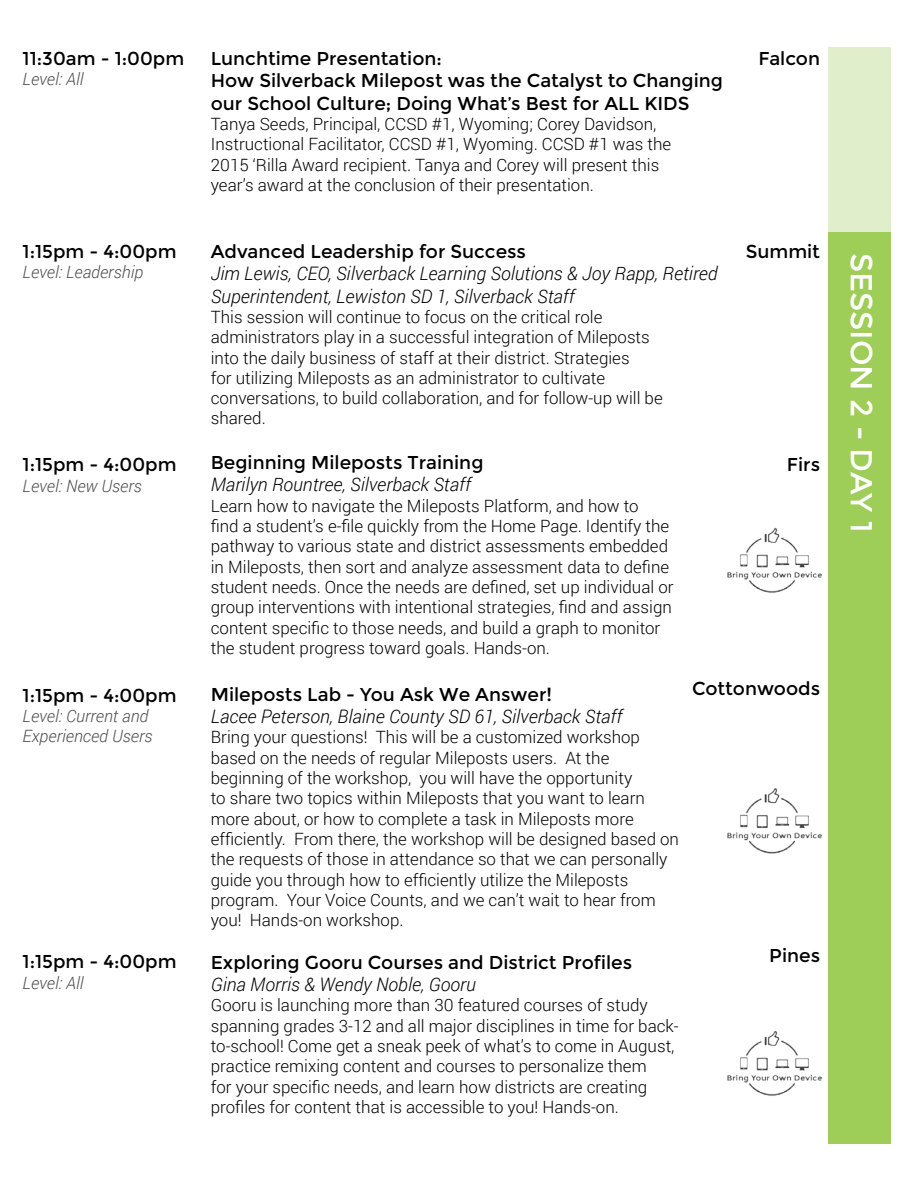
<style>
.page{position:relative;width:918px;height:1188px;background:#fff}
.page>*{position:absolute;margin:0;border:0;box-sizing:border-box;transform-origin:0 0}
.t1{font:30.45px "Montserrat";color:#fff}
.t2{font:18.6px/22.4px "Montserrat";color:#000}
.t3{font:italic 300 18.6px/22.4px "Roboto";color:#000}
.t4{font:300 16.95px/20.2px "Roboto";color:#000}
.t5{font:italic 300 16.95px/20.2px "Roboto";color:#4d4d4f}
</style>
<div class="page">
<div style="left:829px;top:47px;width:62px;height:195px;background:#e0eecb"></div>
<div style="left:829px;top:232px;width:62px;height:911px;background:#9ecd58"></div>
<img style="left:727px;top:527px;width:95px;height:66px">
<img style="left:727px;top:788px;width:95px;height:66px">
<img style="left:727px;top:1030px;width:95px;height:66px">
<p class="t2" style="left:23px;top:47px;width:163px">11:30am - 1:00pm</p>
<p class="t5" style="left:23px;top:69px;width:62px">Level: All</p>
<p class="t2" style="left:23px;top:240px;width:156px">1:15pm - 4:00pm</p>
<p class="t5" style="left:23px;top:262px;width:122px">Level: Leadership</p>
<p class="t2" style="left:23px;top:454px;width:156px">1:15pm - 4:00pm</p>
<p class="t5" style="left:23px;top:475px;width:121px">Level: New Users</p>
<p class="t2" style="left:23px;top:684px;width:156px">1:15pm - 4:00pm</p>
<p class="t5" style="left:23px;top:705px;width:131px">Level: Current and<br>Experienced Users</p>
<p class="t2" style="left:23px;top:951px;width:156px">1:15pm - 4:00pm</p>
<p class="t5" style="left:23px;top:972px;width:62px">Level: All</p>
<p class="t2" style="left:211px;top:47px;width:514px">Lunchtime Presentation:<br>How Silverback Milepost was the Catalyst to Changing our School Culture; Doing What’s Best for ALL KIDS</p>
<p class="t4" style="left:211px;top:113px;width:462px">Tanya Seeds, Principal, CCSD #1, Wyoming; Corey Davidson, Instructional Facilitator, CCSD #1, Wyoming. CCSD #1 was the 2015 ‘Rilla Award recipient. Tanya and Corey will present this year’s award at the conclusion of their presentation.</p>
<p class="t2" style="left:759px;top:47px;width:63px">Falcon</p>
<p class="t2" style="left:211px;top:240px;width:317px">Advanced Leadership for Success</p>
<p class="t3" style="left:211px;top:262px;width:508px">Jim Lewis, CEO, Silverback Learning Solutions &amp; Joy Rapp, Retired<br>Superintendent, Lewiston SD 1, Silverback Staff</p>
<p class="t4" style="left:211px;top:306px;width:453px">This session will continue to focus on the critical role administrators play in a successful integration of Mileposts into the daily business of staff at their district. Strategies<br>for utilizing Mileposts as an administrator to cultivate conversations, to build collaboration, and for follow-up will be shared.</p>
<p class="t2" style="left:211px;top:452px;width:274px">Beginning Mileposts Training</p>
<p class="t3" style="left:211px;top:473px;width:262px">Marilyn Rountree, Silverback Staff</p>
<p class="t4" style="left:211px;top:495px;width:464px">Learn how to navigate the Mileposts Platform, and how to<br>find a student’s e-file quickly from the Home Page. Identify the pathway to various state and district assessments embedded in Mileposts, then sort and analyze assessment data to define student needs. Once the needs are defined, set up individual or group interventions with intentional strategies, find and assign content specific to those needs, and build a graph to monitor the student progress toward goals. Hands-on.</p>
<p class="t2" style="left:211px;top:683px;width:343px">Mileposts Lab - You Ask We Answer!</p>
<p class="t3" style="left:211px;top:705px;width:413px">Lacee Peterson, Blaine County SD 61, Silverback Staff</p>
<p class="t4" style="left:211px;top:727px;width:470px">Bring your questions! This will be a customized workshop based on the needs of regular Mileposts users. At the beginning of the workshop, you will have the opportunity<br>to share two topics within Mileposts that you want to learn more about, or how to complete a task in Mileposts more efficiently. From there, the workshop will be designed based on the requests of those in attendance so that we can personally guide you through how to efficiently utilize the Mileposts program. Your Voice Counts, and we can’t wait to hear from you! Hands-on workshop.</p>
<p class="t2" style="left:211px;top:951px;width:423px">Exploring Gooru Courses and District Profiles</p>
<p class="t3" style="left:211px;top:973px;width:267px">Gina Morris &amp; Wendy Noble, Gooru</p>
<p class="t4" style="left:211px;top:995px;width:469px">Gooru is launching more than 30 featured courses of study spanning grades 3-12 and all major disciplines in time for back&shy;to-school! Come get a sneak peek of what’s to come in August, practice remixing content and courses to personalize them<br>for your specific needs, and learn how districts are creating profiles for content that is accessible to you! Hands-on.</p>
<p class="t2" style="left:746px;top:240px;width:76px">Summit</p>
<p class="t2" style="left:787px;top:454px;width:35px">Firs</p>
<p class="t2" style="left:692px;top:677px;width:130px">Cottonwoods</p>
<p class="t2" style="left:769px;top:944px;width:52px">Pines</p>
<h1 class="t1" style="left:879px;top:253px;width:281px;rotate:90deg">SESSION 2 - DAY 1</h1>
</div>
